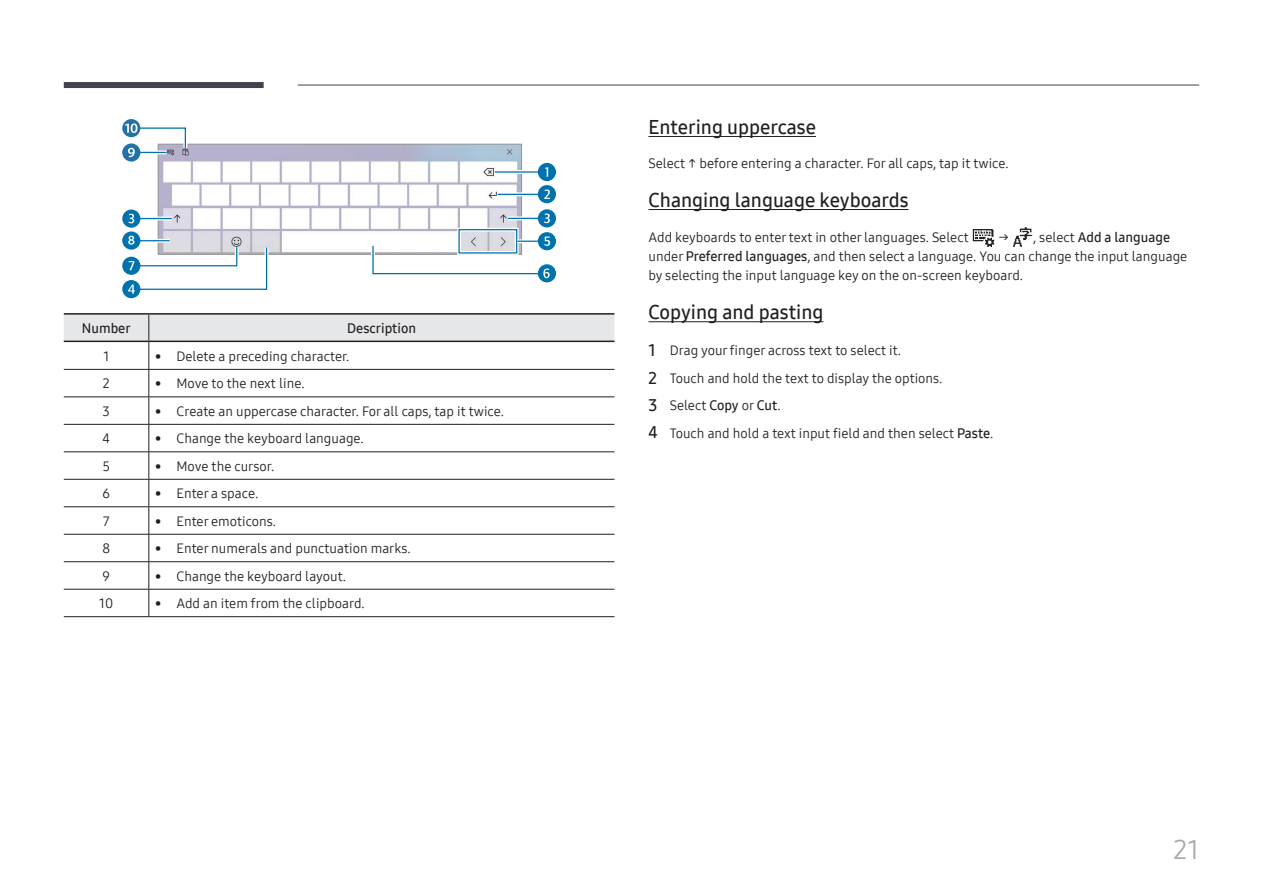
<style>
.page{position:relative;width:1263px;height:893px;background:#fff}
.page>*{position:absolute;margin:0;border:0;box-sizing:border-box;transform-origin:0 0}
.t1{font:27px "Samsung One 400";color:#a8a9ad}
.t2{font:19.5px "Samsung One 600";color:#231f20}
.P_Object{font:13.5px/18.9px "Samsung One 400";color:#231f20}
.P_Center{font:13.5px "Samsung One 600";color:#231f20}
.P_Center-2{font:13.5px "Samsung One 400";color:#231f20}
.s1{font-family:"Samsung One 600"}
.s2{font-family:"Samsung One 600";font-size:16.5px}
</style>
<div class="page">
<div style="left:64px;top:82px;width:200px;height:6px;background:#44414f"></div>
<hr style="left:298px;top:85px;width:901px;height:1px;background:#44414f">
<div style="left:538px;top:163px;width:18px;height:18px;background:#0073ae;border-radius:50%"></div>
<div style="left:538px;top:264px;width:18px;height:18px;background:#0073ae;border-radius:50%"></div>
<div style="left:538px;top:209px;width:18px;height:18px;background:#0073ae;border-radius:50%"></div>
<div style="left:538px;top:185px;width:18px;height:18px;background:#0073ae;border-radius:50%"></div>
<div style="left:122px;top:280px;width:18px;height:18px;background:#0073ae;border-radius:50%"></div>
<svg style="left:122px;top:257px;width:18px;height:18px"></svg>
<svg style="left:122px;top:231px;width:18px;height:19px"></svg>
<svg style="left:122px;top:210px;width:18px;height:18px"></svg>
<svg style="left:122px;top:143px;width:18px;height:19px"></svg>
<div style="left:538px;top:232px;width:18px;height:18px;background:#0073ae;border-radius:50%"></div>
<svg style="left:122px;top:119px;width:18px;height:18px"></svg>
<svg style="left:125px;top:123px;width:425px;height:171px"></svg>
<hr style="left:149px;top:313px;width:465px;height:2px;background:#231f20">
<hr style="left:149px;top:616px;width:465px;height:1px;background:#231f20">
<svg style="left:64px;top:314px;width:550px;height:302px"></svg>
<hr style="left:64px;top:313px;width:85px;height:2px;background:#231f20">
<hr style="left:64px;top:341px;width:85px;height:1px;background:#231f20">
<hr style="left:64px;top:369px;width:85px;height:1px;background:#231f20">
<hr style="left:64px;top:397px;width:85px;height:1px;background:#231f20">
<hr style="left:64px;top:424px;width:85px;height:1px;background:#231f20">
<hr style="left:64px;top:452px;width:85px;height:1px;background:#231f20">
<hr style="left:64px;top:479px;width:85px;height:1px;background:#231f20">
<hr style="left:64px;top:506px;width:85px;height:1px;background:#231f20">
<hr style="left:64px;top:534px;width:85px;height:1px;background:#231f20">
<hr style="left:64px;top:561px;width:85px;height:1px;background:#231f20">
<hr style="left:64px;top:589px;width:85px;height:1px;background:#231f20">
<hr style="left:64px;top:616px;width:85px;height:1px;background:#231f20">
<hr style="left:648px;top:136px;width:168px;height:1px;background:#231f20">
<hr style="left:648px;top:209px;width:260px;height:1px;background:#231f20">
<hr style="left:648px;top:321px;width:175px;height:1px;background:#231f20">
<img style="left:972px;top:229px;width:23px;height:18px">
<img style="left:1012px;top:227px;width:21px;height:20px">
<p class="P_Center" style="left:82px;top:319px;width:50px">Number</p>
<p class="P_Center" style="left:347px;top:319px;width:70px">Description</p>
<p class="P_Center-2" style="left:103px;top:347px;width:7px">1</p>
<p class="P_Object" style="left:155px;top:347px;width:196px">• Delete a preceding character.</p>
<p class="P_Center-2" style="left:103px;top:375px;width:8px">2</p>
<p class="P_Object" style="left:155px;top:374px;width:151px">• Move to the next line.</p>
<p class="P_Center-2" style="left:103px;top:402px;width:9px">3</p>
<p class="P_Object" style="left:155px;top:401px;width:350px">• Create an uppercase character. For all caps, tap it twice.</p>
<p class="P_Center-2" style="left:102px;top:429px;width:9px">4</p>
<p class="P_Object" style="left:155px;top:429px;width:210px">• Change the keyboard language.</p>
<p class="P_Center-2" style="left:103px;top:457px;width:9px">5</p>
<p class="P_Object" style="left:155px;top:456px;width:121px">• Move the cursor.</p>
<p class="P_Center-2" style="left:103px;top:484px;width:9px">6</p>
<p class="P_Object" style="left:155px;top:484px;width:105px">• Enter a space.</p>
<p class="P_Center-2" style="left:103px;top:512px;width:8px">7</p>
<p class="P_Object" style="left:155px;top:511px;width:122px">• Enter emoticons.</p>
<p class="P_Center-2" style="left:102px;top:539px;width:9px">8</p>
<p class="P_Object" style="left:155px;top:539px;width:257px">• Enter numerals and punctuation marks.</p>
<p class="P_Center-2" style="left:103px;top:567px;width:9px">9</p>
<p class="P_Object" style="left:155px;top:566px;width:192px">• Change the keyboard layout.</p>
<p class="P_Center-2" style="left:99px;top:594px;width:16px">10</p>
<p class="P_Object" style="left:155px;top:594px;width:211px">• Add an item from the clipboard.</p>
<h4 class="t2" style="left:648px;top:114px;width:169px">Entering uppercase</h4>
<p class="P_Object" style="left:648px;top:154px;width:362px">Select ↑ before entering a character. For all caps, tap it twice.</p>
<h4 class="t2" style="left:648px;top:187px;width:262px">Changing language keyboards</h4>
<p class="P_Object" style="left:648px;top:228px;width:322px">Add keyboards to enter text in other languages. Select</p>
<p class="P_Object" style="left:648px;top:228px;width:540px;text-indent:350px">→ , select <span class="s1">Add a language </span>under <span class="s1">Preferred languages</span>, and then select a language. You can change the input language by selecting the input language key on the on-screen keyboard.</p>
<h4 class="t2" style="left:648px;top:300px;width:176px">Copying and pasting</h4>
<p class="P_Object" style="left:648px;top:341px;width:254px"><span class="s2">1</span> Drag your finger across text to select it.</p>
<p class="P_Object" style="left:648px;top:368px;width:295px"><span class="s2">2</span> Touch and hold the text to display the options.</p>
<p class="P_Object" style="left:648px;top:396px;width:134px"><span class="s2">3</span> Select <span class="s1">Copy</span> or <span class="s1">Cut</span>.</p>
<p class="P_Object" style="left:648px;top:423px;width:346px"><span class="s2">4</span> Touch and hold a text input field and then select <span class="s1">Paste</span>.</p>
<h1 class="t1" style="left:1173px;top:831px;width:27px">21</h1>
</div>
